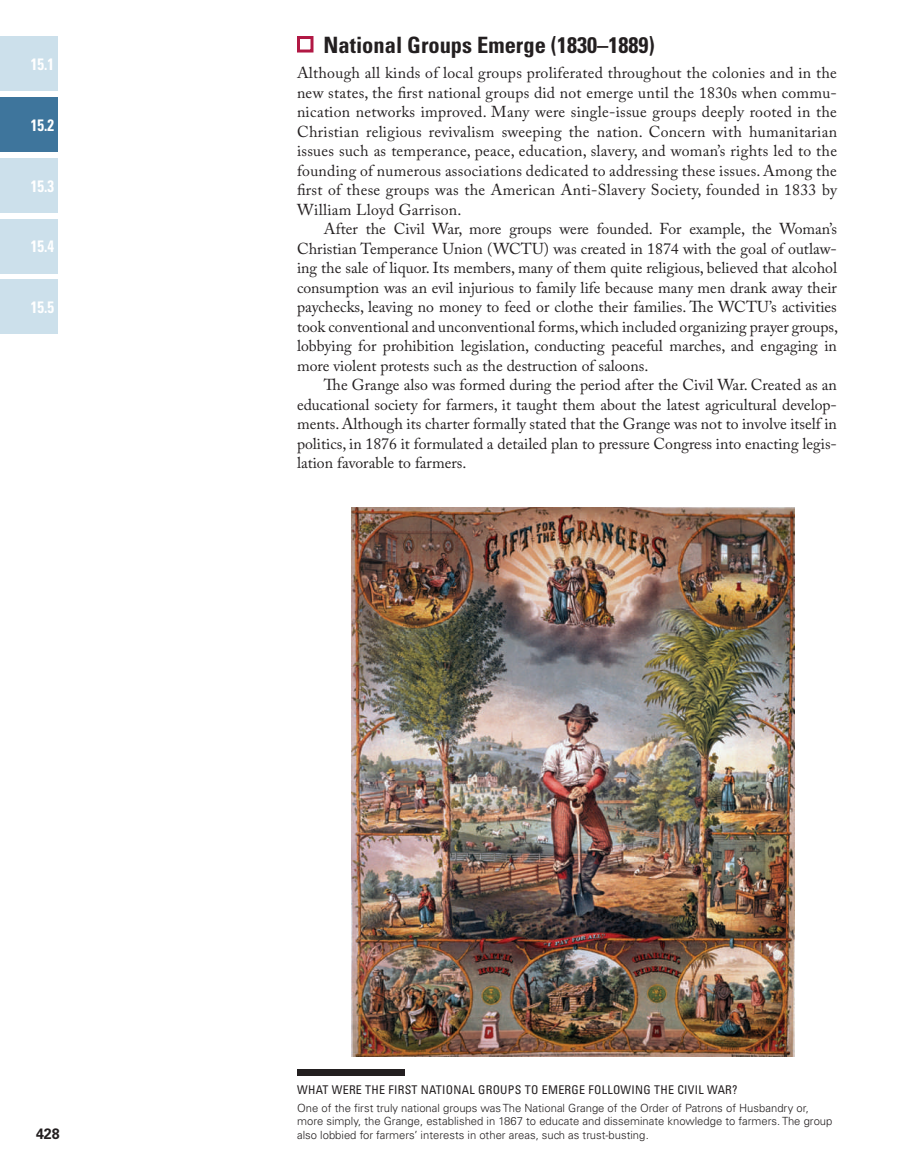
<style>
.page{position:relative;width:918px;height:1175px;background:#fff}
.page>*{position:absolute;margin:0;border:0;box-sizing:border-box;transform-origin:0 0}
.t1{font:700 condensed 22.5px "Univers LT Std";color:#231f20}
.t2{font:700 condensed 16.5px "Univers LT Std";color:#fff;scale:.9 1}
.t3{font:15.75px/19.5px "Adobe Caslon Pro";color:#231f20;text-align:justify}
.t4{font:700 15px "Univers LT Std";color:#231f20;scale:.95 1}
.t5{font:condensed 12px "Univers LT Std";letter-spacing:.025em;color:#231f20}
.t6{font:300 11.25px/13.5px "Univers LT Std";color:#231f20}
</style>
<div class="page">
<div style="left:0;top:36px;width:58px;height:55px;background:#cce0eb"></div>
<div style="left:0;top:218px;width:58px;height:55px;background:#cce0eb"></div>
<div style="left:0;top:279px;width:58px;height:55px;background:#cce0eb"></div>
<div style="left:0;top:158px;width:58px;height:55px;background:#cce0eb"></div>
<div style="left:0;top:97px;width:58px;height:55px;background:#3e759c"></div>
<div style="left:297px;top:36px;width:17px;height:16px;border:3px solid #b11844"></div>
<div style="left:297px;top:1069px;width:108px;height:6px;background:#231f20"></div>
<img style="left:352px;top:507px;width:443px;height:549px">
<p class="t2" style="left:31px;top:54px;width:27px">15.1</p>
<p class="t2" style="left:31px;top:115px;width:27px">15.2</p>
<p class="t2" style="left:31px;top:175px;width:27px">15.3</p>
<p class="t2" style="left:31px;top:236px;width:27px">15.4</p>
<p class="t2" style="left:31px;top:297px;width:27px">15.5</p>
<h1 class="t1" style="left:323px;top:31px;width:333px">National Groups Emerge (1830–1889)</h1>
<p class="t3" style="left:297px;top:63px;width:542px">Although all kinds of local groups proliferated throughout the colonies and in the new states, the first national groups did not emerge until the 1830s when commu&shy;nication networks improved. Many were single-issue groups deeply rooted in the Christian religious revivalism sweeping the nation. Concern with humanitarian issues such as temperance, peace, education, slavery, and woman’s rights led to the founding of numerous associations dedicated to addressing these issues. Among the first of these groups was the American Anti-Slavery Society, founded in 1833 by William Lloyd Garrison.</p>
<p class="t3" style="left:297px;top:219px;width:543px;text-indent:27px">After the Civil War, more groups were founded. For example, the Woman’s Christian Temperance Union (WCTU) was created in 1874 with the goal of outlaw&shy;ing the sale of liquor. Its members, many of them quite religious, believed that alcohol consumption was an evil injurious to family life because many men drank away their paychecks, leaving no money to feed or clothe their families. The WCTU’s activities took conventional and unconventional forms, which included organizing prayer groups, lobbying for prohibition legislation, conducting peaceful marches, and engaging in more violent protests such as the destruction of saloons.</p>
<p class="t3" style="left:297px;top:375px;width:542px;text-indent:27px">The Grange also was formed during the period after the Civil War. Created as an educational society for farmers, it taught them about the latest agricultural develop&shy;ments. Although its charter formally stated that the Grange was not to involve itself in politics, in 1876 it formulated a detailed plan to pressure Congress into enacting legis&shy;lation favorable to farmers.</p>
<p class="t4" style="left:36px;top:1124px;width:27px">428</p>
<p class="t5" style="left:297px;top:1082px;width:131px">WHAT WERE THE FI RST NATI</p>
<p class="t5" style="left:446px;top:1082px;width:293px">ONAL GROUPS TO EMERGE FOLLOWI NG THE CIVI L WAR?</p>
<p class="t6" style="left:297px;top:1101px;width:537px">One of the first truly national groups was The National Grange of the Order of Patrons of Husbandry or, more simply, the Grange, established in 1867 to educate and disseminate knowledge to farmers. The group also lobbied for farmers’ interests in other areas, such as trust-busting.</p>
</div>
